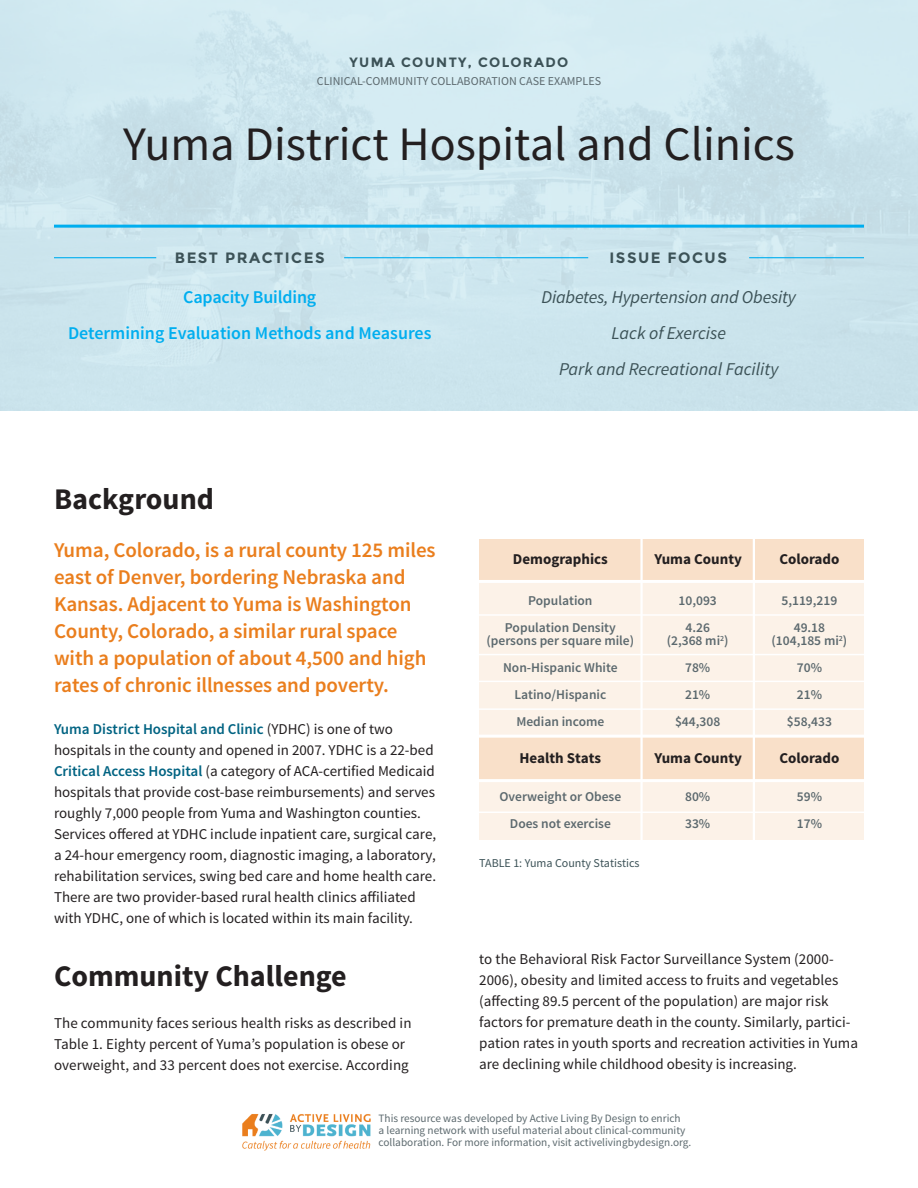
<style>
.page{position:relative;width:918px;height:1188px;background:#fff}
.page>*{position:absolute;margin:0;border:0;box-sizing:border-box;transform-origin:0 0}
.t1{font:48px "Source Sans Pro";color:#231f20}
.t2{font:700 30px "Source Sans Pro";color:#231f20}
.t3{font:600 21px/27px "Source Sans Pro";letter-spacing:-.005em;color:#ea7e1d}
.t4{font:italic 18px/36px "Source Sans Pro";letter-spacing:-.01em;color:#3c5257;text-align:center}
.t5{font:600 18px/36px "Source Sans Pro";color:#00aeef;text-align:center}
.t6{font:15px/21px "Source Sans Pro";color:#231f20}
.t7{font:700 15px "Source Sans Pro";color:#231f20}
.t8{font:700 15px "Montserrat";letter-spacing:.1em;color:#3c5257}
.t9{font:600 13.5px/27px "Source Sans Pro";color:#5c696e;text-align:center}
.t10{font:700 13.5px "Montserrat";letter-spacing:.1em;color:#3c5257}
.t11{font:12px "Source Sans Pro";color:#5c696e}
.t12{font:12px "Source Sans Pro";color:#3c5257}
.t13{font:11.25px/12px "Source Sans Pro";color:#5c696e}
.s1{font-weight:600;color:#006382}
</style>
<div class="page">
<hr style="left:54px;top:257px;width:102px;height:1px;background:#00aeef">
<hr style="left:54px;top:225px;width:810px;height:3px;background:#00aeef">
<hr style="left:459px;top:257px;width:129px;height:1px;background:#00aeef">
<div style="left:479px;top:539px;width:385px;height:301px;background:#fcf2e8"></div>
<div style="left:479px;top:539px;width:385px;height:42px;background:#f9e0c9"></div>
<div style="left:479px;top:737px;width:385px;height:42px;background:#f9e0c9"></div>
<hr style="left:467px;top:580px;width:406px;height:3px;background:#fff">
<hr style="left:467px;top:614px;width:406px;height:2px;background:#fff">
<hr style="left:467px;top:654px;width:406px;height:1px;background:#fff">
<hr style="left:467px;top:681px;width:406px;height:1px;background:#fff">
<hr style="left:467px;top:708px;width:406px;height:2px;background:#fff">
<hr style="left:467px;top:735px;width:406px;height:3px;background:#fff">
<hr style="left:467px;top:779px;width:406px;height:3px;background:#fff">
<hr style="left:467px;top:812px;width:406px;height:1px;background:#fff">
<hr style="left:640px;top:535px;width:3px;height:313px;background:#fff">
<hr style="left:753px;top:535px;width:2px;height:316px;background:#fff">
<hr style="left:344px;top:257px;width:115px;height:1px;background:#00aeef">
<hr style="left:749px;top:257px;width:115px;height:1px;background:#00aeef">
<img style="left:242px;top:1114px;width:129px;height:37px">
<p class="t10" style="left:350px;top:54px;width:220px">YUMA COUNTY, COLORADO</p>
<p class="t11" style="left:317px;top:74px;width:286px">CLINICAL-COMMUNITY COLLABORATION CASE EXAMPLES</p>
<h1 class="t1" style="left:123px;top:114px;width:673px">Yuma District Hospital and Clinics</h1>
<p class="t8" style="left:175px;top:249px;width:151px">BEST PRACTICES</p>
<p class="t8" style="left:610px;top:249px;width:119px">ISSUE FOCUS</p>
<p class="t5" style="left:68px;top:279px;width:365px">Capacity Building<br>Determining Evaluation Methods and Measures</p>
<p class="t4" style="left:542px;top:279px;width:256px">Diabetes, Hypertension and Obesity<br>Lack of Exercise<br>Park and Recreational Facility</p>
<h2 class="t2" style="left:54px;top:479px;width:162px">Background</h2>
<p class="t3" style="left:54px;top:537px;width:383px">Yuma, Colorado, is a rural county 125 miles east of Denver, bordering Nebraska and Kansas. Adjacent to Yuma is Washington County, Colorado, a similar rural space with a population of about 4,500 and high rates of chronic illnesses and poverty.</p>
<p class="t6" style="left:54px;top:718px;width:384px"><span class="s1">Yuma District Hospital and Clinic</span> (YDHC) is one of two hospitals in the county and opened in 2007. YDHC is a 22-bed <span class="s1">Critical Access Hospital</span> (a category of ACA-certified Medicaid hospitals that provide cost-base reimbursements) and serves roughly 7,000 people from Yuma and Washington counties.<br>Services offered at YDHC include inpatient care, surgical care, a 24-hour emergency room, diagnostic imaging, a laboratory, rehabilitation services, swing bed care and home health care.<br>There are two provider-based rural health clinics affiliated with YDHC, one of which is located within its main facility.</p>
<h2 class="t2" style="left:54px;top:956px;width:294px">Community Challenge</h2>
<p class="t6" style="left:54px;top:1012px;width:359px">The community faces serious health risks as described in<br>Table 1. Eighty percent of Yuma’s population is obese or overweight, and 33 percent does not exercise. According</p>
<p class="t7" style="left:513px;top:549px;width:96px">Demographics</p>
<p class="t7" style="left:654px;top:549px;width:89px">Yuma County</p>
<p class="t7" style="left:779px;top:549px;width:62px">Colorado</p>
<p class="t9" style="left:505px;top:587px;width:112px">Population<br>Population Density</p>
<p class="t9" style="left:487px;top:627px;width:149px">(persons per square mile)<br>Non-Hispanic White<br>Latino/Hispanic<br>Median income</p>
<p class="t9" style="left:679px;top:587px;width:40px">10,093<br>4.26</p>
<p class="t9" style="left:667px;top:627px;width:63px">(2,368 mi<sup>2</sup>)<br>78%<br>21% $44,308</p>
<p class="t9" style="left:782px;top:587px;width:57px">5,119,219<br>49.18</p>
<p class="t9" style="left:772px;top:627px;width:77px">(104,185 mi<sup>2</sup>)<br>70%<br>21%<br>$58,433</p>
<p class="t7" style="left:520px;top:748px;width:83px">Health Stats</p>
<p class="t7" style="left:654px;top:748px;width:89px">Yuma County</p>
<p class="t7" style="left:779px;top:748px;width:62px">Colorado</p>
<p class="t9" style="left:500px;top:783px;width:123px">Overweight or Obese<br>Does not exercise</p>
<p class="t9" style="left:685px;top:783px;width:27px;text-align:left">80%<br>33%</p>
<p class="t9" style="left:797px;top:783px;width:27px;text-align:left">59%<br>17%</p>
<p class="t12" style="left:479px;top:855px;width:162px">TABLE 1: Yuma County Statistics</p>
<p class="t6" style="left:479px;top:949px;width:380px">to the Behavioral Risk Factor Surveillance System (2000- 2006), obesity and limited access to fruits and vegetables (affecting 89.5 percent of the population) are major risk factors for premature death in the county. Similarly, partici&shy;pation rates in youth sports and recreation activities in Yuma are declining while childhood obesity is increasing.</p>
<p class="t13" style="left:379px;top:1113px;width:314px">This resource was developed by Active Living By Design to enrich<br>a learning network with useful material about clinical-community collaboration. For more information, visit activelivingbydesign.org.</p>
</div>
